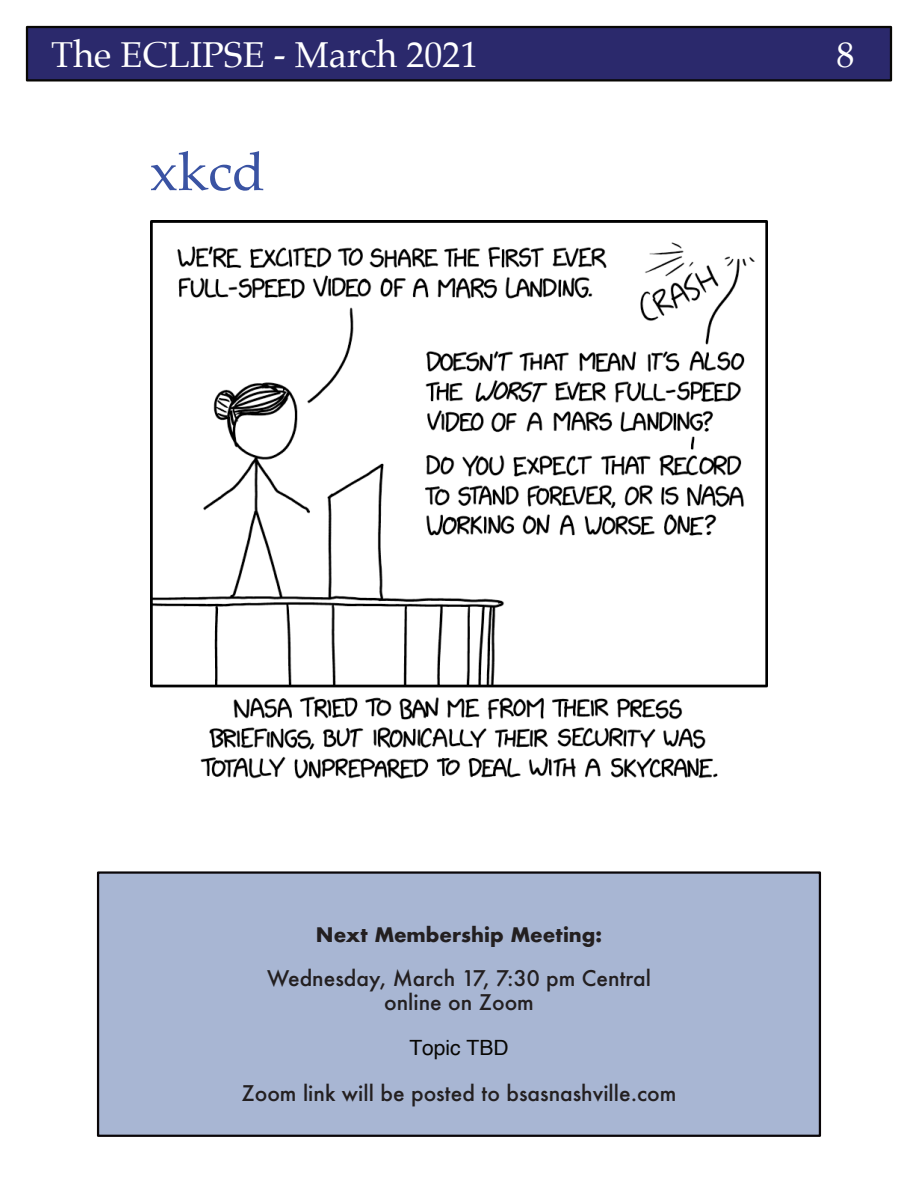
<style>
.page{position:relative;width:918px;height:1188px;background:#fff}
.page>*{position:absolute;margin:0;border:0;box-sizing:border-box;transform-origin:0 0}
.t1{font:54px "Palatino";color:#3a53a3}
.t2{font:36px "Palatino";color:#fff}
.t3{font:500 21px/23.1px "Futura";color:#231f20;text-align:center}
.t4{font:21px "Helvetica";color:#080704}
.t5{font:700 19.5px "Futura";color:#231f20}
</style>
<div class="page">
<div style="left:26px;top:26px;width:866px;height:56px;background:#2b296c;border:2px solid #080704"></div>
<div style="left:97px;top:871px;width:724px;height:266px;background:#a8b6d3;border:2px solid #0a0608"></div>
<img style="left:150px;top:221px;width:618px;height:558px">
<h2 class="t2" style="left:51px;top:37px;width:429px">The ECLIPSE - March 2021</h2>
<h2 class="t2" style="left:837px;top:37px;width:19px">8</h2>
<h1 class="t1" style="left:150px;top:146px;width:116px">xkcd</h1>
<p class="t5" style="left:316px;top:926px;width:288px">Next Membership Meeting:</p>
<p class="t3" style="left:267px;top:969px;width:385px">Wednesday, March 17, 7:30 pm Central online on Zoom</p>
<p class="t4" style="left:409px;top:1039px;width:101px">Topic TBD</p>
<p class="t3" style="left:242px;top:1083px;width:436px">Zoom link will be posted to bsasnashville.com</p>
</div>
